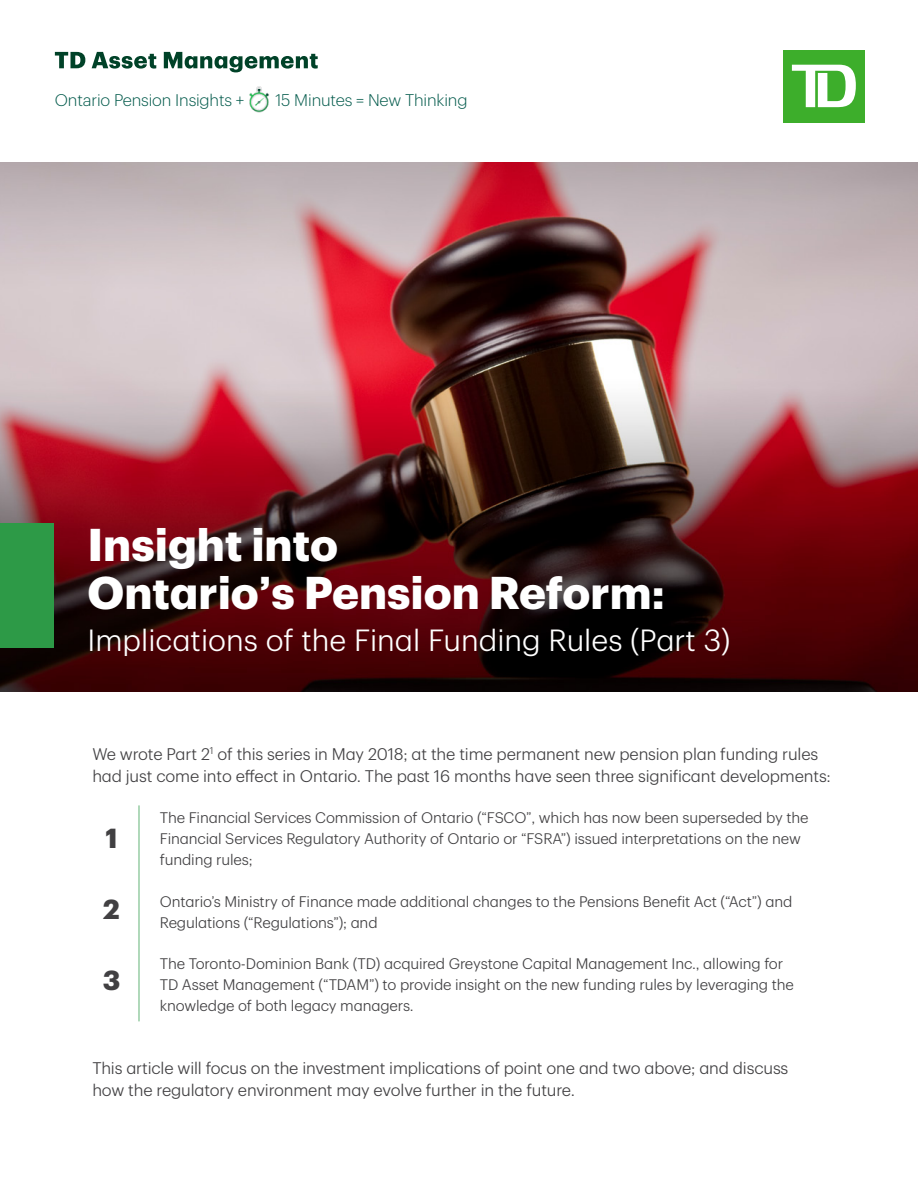
<style>
.page{position:relative;width:918px;height:1188px;background:#fff}
.page>*{position:absolute;margin:0;border:0;box-sizing:border-box;transform-origin:0 0}
.t1{font:700 45px/48px "TD Graphik";color:#fff}
.t2{font:300 30px "TD Graphik";color:#fff}
.t3{font:700 27px "TD Graphik";color:#414042}
.t4{font:300 16.5px/22.5px "TD Graphik";letter-spacing:-.01em;color:#414042}
.t5{font:300 16.5px "TD Graphik";letter-spacing:-.01em;color:#00594a}
.t6{font:300 15px/21px "TD Graphik";letter-spacing:-.01em;color:#414042}
</style>
<div class="page">
<div style="left:783px;top:50px;width:82px;height:73px;background:#3dae2b"></div>
<svg style="left:792px;top:65px;width:64px;height:42px"></svg>
<svg style="left:55px;top:52px;width:263px;height:20px"></svg>
<img style="left:0;top:162px;width:918px;height:529px">
<img style="left:249px;top:87px;width:20px;height:25px">
<hr style="left:138px;top:805px;width:2px;height:216px;background:#2d9a47">
<div style="left:0;top:524px;width:54px;height:124px;background:#2d9a47"></div>
<p class="t5" style="left:55px;top:88px;width:191px">Ontario Pension Insights +</p>
<p class="t5" style="left:275px;top:88px;width:194px">15 Minutes = New Thinking</p>
<h1 class="t1" style="left:87px;top:517px;width:579px">Insight into<br>Ontario’s Pension Reform:</h1>
<h2 class="t2" style="left:87px;top:618px;width:645px">Implications of the Final Funding Rules (Part 3)</h2>
<p class="t4" style="left:92px;top:741px;width:740px">We wrote Part 2<sup>1</sup> of this series in May 2018; at the time permanent new pension plan funding rules had just come into effect in Ontario. The past 16 months have seen three significant developments:</p>
<p class="t6" style="left:160px;top:806px;width:650px">The Financial Services Commission of Ontario (“FSCO”, which has now been superseded by the<br>Financial Services Regulatory Authority of Ontario or “FSRA”) issued interpretations on the new funding rules;</p>
<p class="t6" style="left:160px;top:889px;width:634px">Ontario’s Ministry of Finance made additional changes to the Pensions Benefit Act (“Act”) and<br>Regulations (“Regulations”); and</p>
<p class="t6" style="left:160px;top:952px;width:636px">The Toronto-Dominion Bank (TD) acquired Greystone Capital Management Inc., allowing for<br>TD Asset Management (“TDAM”) to provide insight on the new funding rules by leveraging the knowledge of both legacy managers.</p>
<h3 class="t3" style="left:105px;top:818px;width:14px">1</h3>
<h3 class="t3" style="left:103px;top:889px;width:18px">2</h3>
<h3 class="t3" style="left:103px;top:959px;width:19px">3</h3>
<p class="t4" style="left:92px;top:1055px;width:698px">This article will focus on the investment implications of point one and two above; and discuss how the regulatory environment may evolve further in the future.</p>
</div>
